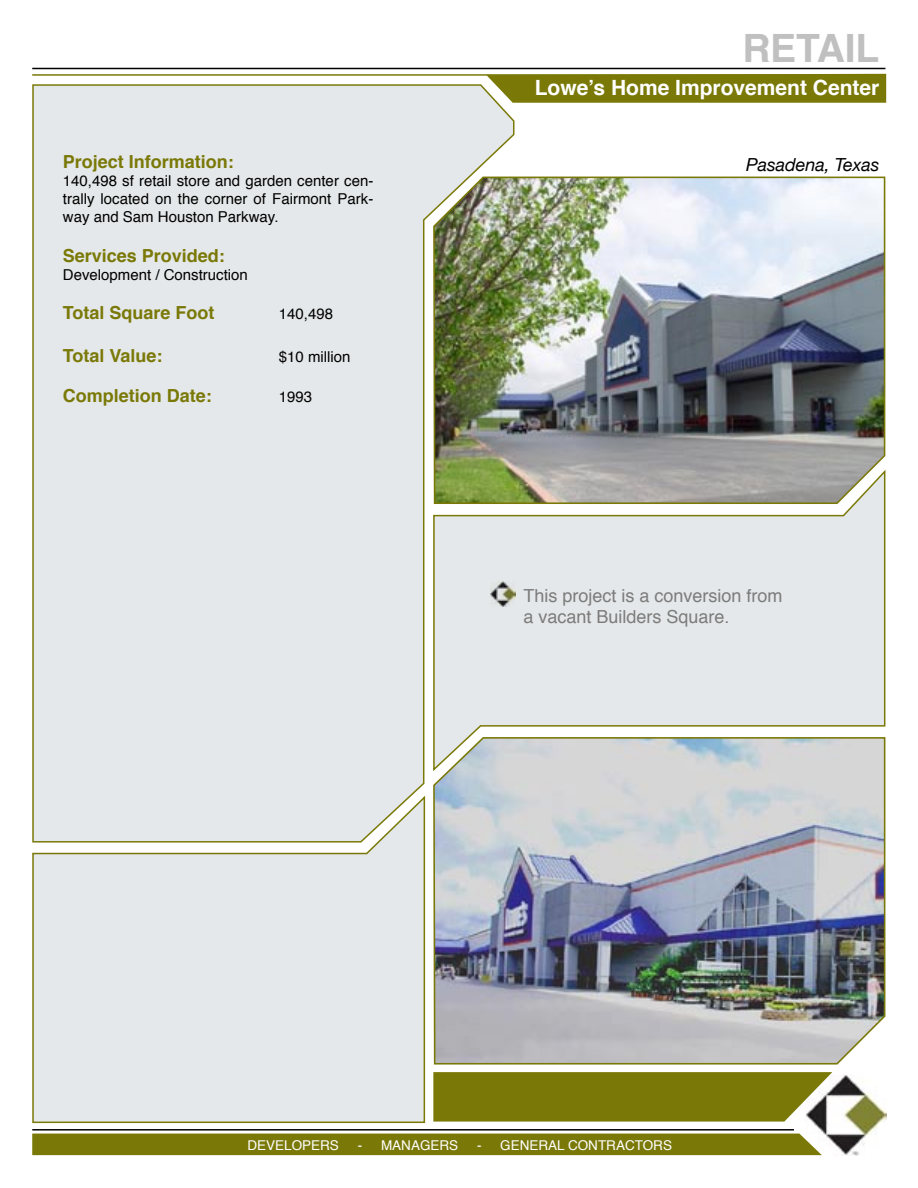
<style>
.page{position:relative;width:918px;height:1188px;background:#fff}
.page>*{position:absolute;margin:0;border:0;box-sizing:border-box;transform-origin:0 0}
.t1{font:700 39px "Helvetica";letter-spacing:-.005em;color:#c0c0c0}
.t2{font:700 21px "Helvetica";color:#fff}
.t3{font:700 18px "Helvetica";color:#7a7908}
.t4{font:18px/21.6px "Helvetica";color:#7c7c7c}
.t5{font:italic 18px "Helvetica Neue";color:#000}
.t6{font:15px/18px "Helvetica";color:#000;text-align:justify}
.t7{font:13.5px "Helvetica";color:#fff}
</style>
<div class="page">
<div style="left:515px;top:505px;width:371px;height:222px;background:#e5e8ea"></div>
<hr style="left:32px;top:68px;width:853px;height:1px;background:#000">
<hr style="left:32px;top:74px;width:853px;height:2px;background:#7a7908">
<div style="left:486px;top:74px;width:400px;height:29px;background:#7a7908"></div>
<img style="left:515px;top:176px;width:371px;height:329px">
<img style="left:433px;top:737px;width:453px;height:328px">
<svg style="left:32px;top:84px;width:483px;height:760px;background:#dbdfdc"></svg>
<img style="left:805px;top:1075px;width:81px;height:81px">
<hr style="left:32px;top:1129px;width:762px;height:2px;background:#000">
<div style="left:32px;top:1134px;width:790px;height:21px;background:#7a7908"></div>
<div style="left:32px;top:794px;width:394px;height:330px;background:#e5e8ea"></div>
<svg style="left:433px;top:1072px;width:399px;height:50px;background:#7f7e15"></svg>
<img style="left:491px;top:582px;width:24px;height:24px">
<h1 class="t1" style="left:743px;top:22px;width:138px">RETAIL</h1>
<h2 class="t2" style="left:535px;top:74px;width:346px">Loweʼs Home Improvement Center</h2>
<p class="t3" style="left:63px;top:149px;width:173px">Project Information:</p>
<p class="t5" style="left:746px;top:154px;width:135px">Pasadena, Texas</p>
<p class="t6" style="left:63px;top:173px;width:312px">140,498 sf retail store and garden center cen&shy;trally located on the corner of Fairmont Park&shy;way and Sam Houston Parkway.</p>
<p class="t3" style="left:63px;top:243px;width:164px">Services Provided:</p>
<p class="t6" style="left:63px;top:266px;width:187px">Development / Construction</p>
<p class="t3" style="left:63px;top:300px;width:153px">Total Square Foot</p>
<p class="t6" style="left:279px;top:306px;width:56px">140,498</p>
<p class="t3" style="left:63px;top:344px;width:101px">Total Value:</p>
<p class="t6" style="left:279px;top:349px;width:73px">$10 million</p>
<p class="t3" style="left:63px;top:383px;width:151px">Completion Date:</p>
<p class="t6" style="left:279px;top:389px;width:35px">1993</p>
<p class="t4" style="left:524px;top:586px;width:261px">This project is a conversion from a vacant Builders Square.</p>
<p class="t7" style="left:247px;top:1136px;width:93px">DEVELOPERS</p>
<p class="t7" style="left:358px;top:1136px;width:102px">- MANAGERS</p>
<p class="t7" style="left:477px;top:1136px;width:197px">- GENERAL CONTRACTORS</p>
</div>
